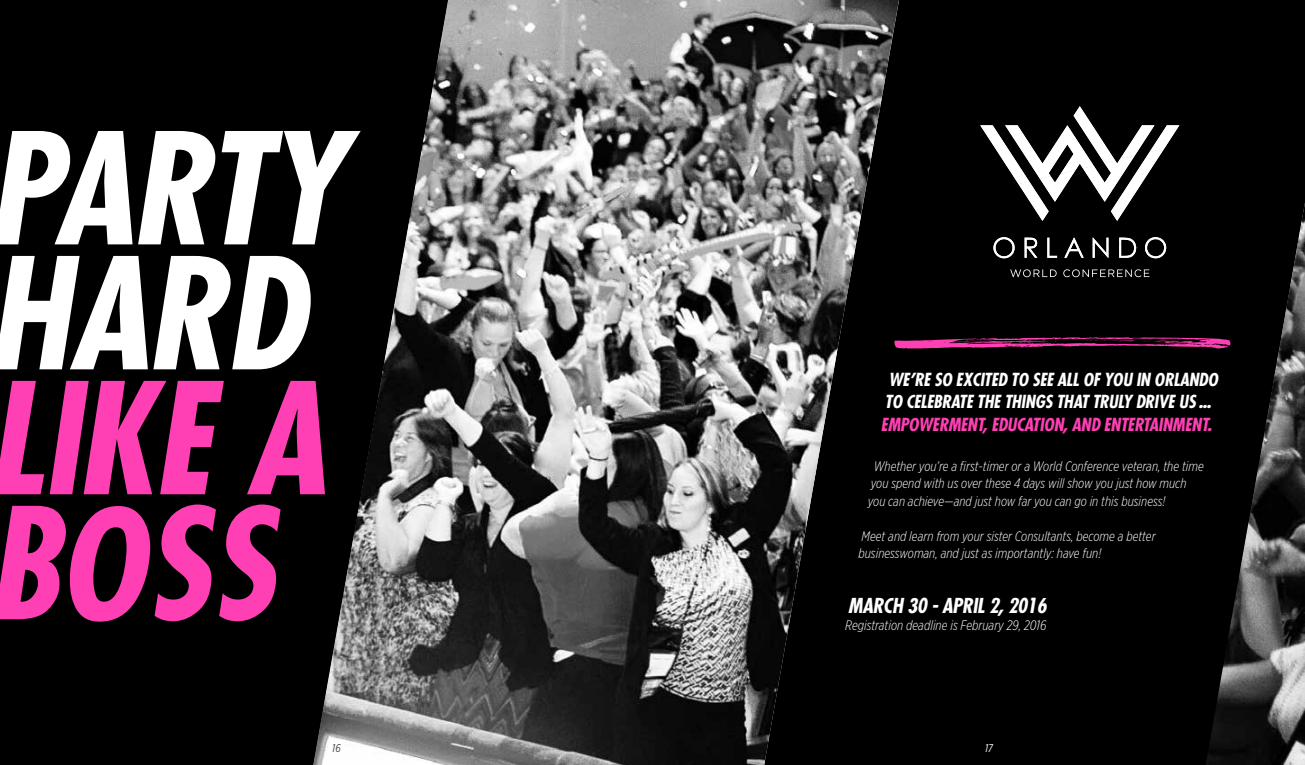
<style>
.page{position:relative;width:1305px;height:765px;background:#fff}
.page>*{position:absolute;margin:0;border:0;box-sizing:border-box;transform-origin:0 0}
.t1{font:italic 700 condensed 150px/125px "Futura";letter-spacing:-.01em;color:#fff}
.t2{font:italic 700 condensed 150px/125px "Futura";letter-spacing:-.01em;color:#ff3fb4}
.t3{font:italic 700 condensed 20px "Futura";letter-spacing:-.01em;color:#fff}
.t4{font:italic 700 condensed 17.5px/22.5px "Futura";letter-spacing:-.01em;color:#fff}
.t5{font:italic 700 condensed 17.5px "Futura";letter-spacing:-.01em;color:#ff3fb4}
.t6{font:italic 300 13.75px/17.5px "Gotham X Narrow";letter-spacing:.005em;color:#fff}
.t7{font:italic 11.25px "Gotham X Narrow";color:#414042}
.t8{font:italic 11.25px "Gotham X Narrow";color:#fff}
</style>
<div class="page">
<div style="left:0;top:0;width:313px;height:765px;background:#000"></div>
<div style="left:899px;top:0;width:406px;height:765px;background:#000"></div>
<svg style="left:1010px;top:269px;width:47px;height:8px"></svg>
<svg style="left:1063px;top:269px;width:86px;height:8px"></svg>
<svg style="left:993px;top:237px;width:22px;height:21px"></svg>
<svg style="left:1025px;top:238px;width:12px;height:20px"></svg>
<svg style="left:1047px;top:238px;width:10px;height:20px"></svg>
<svg style="left:1064px;top:238px;width:20px;height:20px"></svg>
<svg style="left:1093px;top:238px;width:15px;height:20px"></svg>
<svg style="left:1119px;top:238px;width:17px;height:20px"></svg>
<svg style="left:1145px;top:237px;width:21px;height:21px"></svg>
<svg style="left:980px;top:106px;width:199px;height:115px"></svg>
<svg style="left:899px;top:337px;width:307px;height:12px;background:#6b1a4b"></svg>
<img style="left:313px;top:0;width:586px;height:765px">
<img style="left:1206px;top:202px;width:99px;height:563px">
<h1 class="t1" style="left:-12px;top:120px;width:357px">PARTY<br>HARD</h1>
<h1 class="t2" style="left:-12px;top:370px;width:339px">LIKE A<br>BOSS</h1>
<p class="t4" style="left:885px;top:367px;width:334px">WE'RE SO EXCITED TO SEE ALL OF YOU IN ORLANDO<br>TO CELEBRATE THE THINGS THAT TRULY DRIVE US ...</p>
<p class="t5" style="left:881px;top:412px;width:332px">EMPOWERMENT, EDUCATION, AND ENTERTAINMENT.</p>
<p class="t6" style="left:868px;top:457px;width:338px;text-indent:6px">Whether you’re a first-timer or a World Conference veteran, the time you spend with us over these 4 days will show you just how much you can achieve—and just how far you can go in this business!</p>
<p class="t6" style="left:859px;top:527px;width:299px">Meet and learn from your sister Consultants, become a better businesswoman, and just as importantly: have fun!</p>
<h2 class="t3" style="left:848px;top:591px;width:200px">MARCH 30 - APRIL 2, 2016</h2>
<p class="t6" style="left:845px;top:617px;width:203px">Registration deadline is February 29, 2016</p>
<p class="t7" style="left:332px;top:742px;width:10px">16</p>
<p class="t8" style="left:985px;top:742px;width:9px">17</p>
</div>
